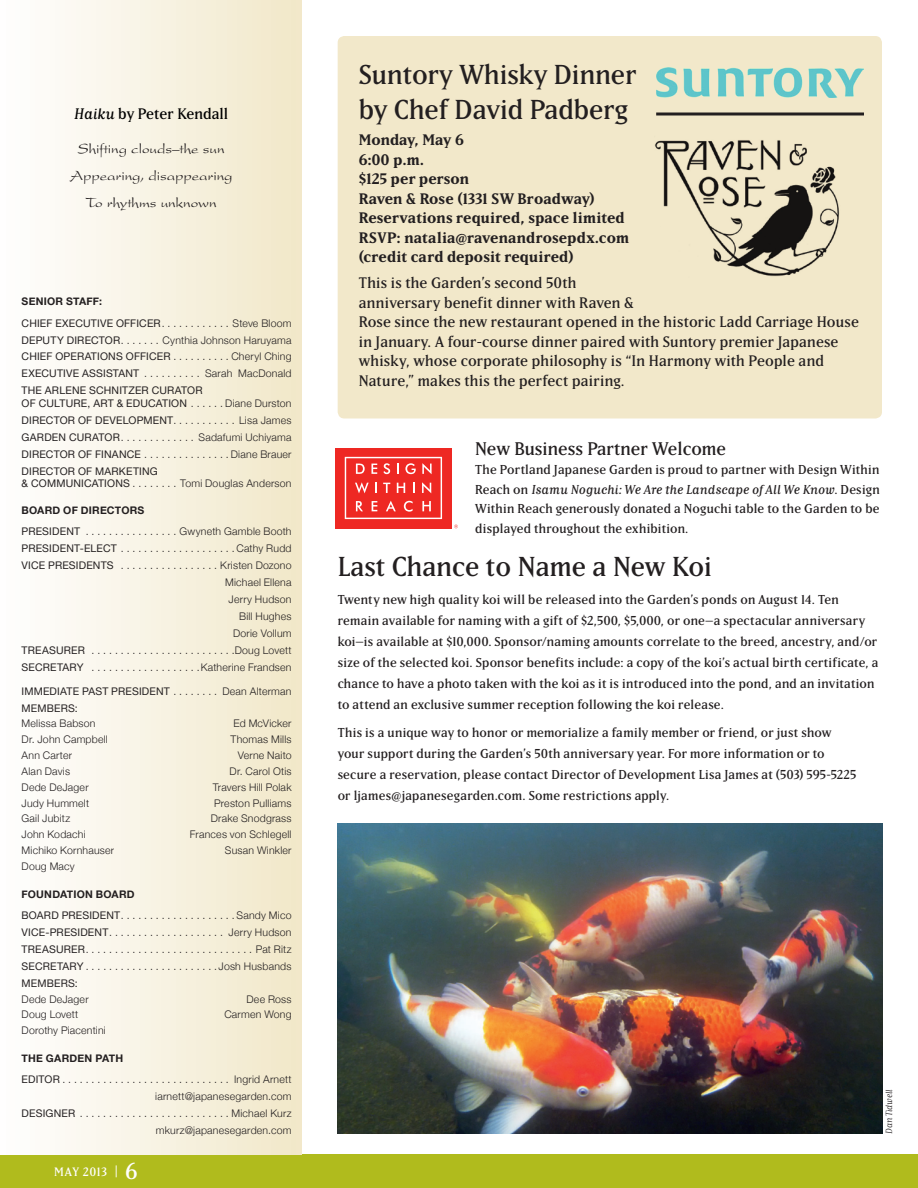
<style>
.page{position:relative;width:918px;height:1188px;background:#fff}
.page>*{position:absolute;margin:0;border:0;box-sizing:border-box;transform-origin:0 0}
.Article_Title{font:27px/34.5px "Matrix IIOT";color:#231f20}
.Article_Title-2{font:18px "Matrix IIOT";color:#231f20}
.Event_Copy{font:15px/19.5px "Matrix IIOT";letter-spacing:.01em;color:#231f20}
.Date_and_Time{font:700 15px/19.5px "Matrix IIOT";letter-spacing:.01em;color:#231f20}
.Haiku{font:15px "Present LT Std";color:#231f20}
.Article_Title-3{font:15px "Matrix IIOT";color:#010101}
.Body_Copy{font:12.75px/21px "Matrix IIOT";letter-spacing:.015em;color:#231f20}
.t1{font:12px "Matrix IIOT";color:#fff}
.List{font:300 10.5px "Helvetica Neue";letter-spacing:.02em;color:#231f20}
.Members{font:300 10.5px "Helvetica Neue";letter-spacing:.02em;color:#231f20}
.List-2{font:10.5px/12.6px "Helvetica Neue";letter-spacing:.02em;color:#231f20}
.Board_List_Header{font:700 10.5px "Helvetica Neue";letter-spacing:.02em;color:#231f20}
.Members_header{font:10.5px "Helvetica Neue";letter-spacing:.015em;color:#231f20}
.Photo_Credit{font:9px "Matrix II Script OT";color:#231f20}
.s1{font-family:"Matrix II Script OT"}
.s2{font-weight:400}
.s3{font-weight:300}
.s4{font-size:13.5px}
.s5{font-size:22.5px}
.s6{font-style:italic}
</style>
<div class="page">
<div style="left:0;top:1154px;width:918px;height:34px;background:#b0bb1d"></div>
<img style="left:338px;top:824px;width:544px;height:310px">
<div style="left:0;top:0;width:302px;height:1154px;background:linear-gradient(to right,#fff,#f1e8c9)"></div>
<div style="left:338px;top:36px;width:544px;height:382px;background:#f2e8ca;border-radius:7px"></div>
<img style="left:655px;top:140px;width:184px;height:137px">
<div style="left:335px;top:448px;width:117px;height:80px;background:#ee2823"></div>
<svg style="left:345px;top:457px;width:97px;height:62px"></svg>
<svg style="left:454px;top:525px;width:4px;height:3px"></svg>
<svg style="left:656px;top:112px;width:208px;height:4px"></svg>
<img style="left:657px;top:68px;width:206px;height:29px">
<p class="Article_Title-3" style="left:74px;top:105px;width:156px"><span class="s1">Haiku</span> by Peter Kendall</p>
<p class="Haiku" style="left:78px;top:140px;width:148px">Shifting clouds–the sun</p>
<p class="Haiku" style="left:70px;top:167px;width:164px">Appearing, disappearing</p>
<p class="Haiku" style="left:86px;top:194px;width:132px">To rhythms unknown</p>
<p class="Board_List_Header" style="left:22px;top:292px;width:82px">SENIOR STAFF:</p>
<p class="List" style="left:22px;top:314px;width:272px"><span class="s2">CHIEF EXECUTIVE OFFICER</span> . . . . . . . . . . . . Steve Bloom</p>
<p class="List" style="left:22px;top:331px;width:271px"><span class="s2">DEPUTY DIRECTOR</span> . . . . . . . Cynthia Johnson Haruyama</p>
<p class="List-2" style="left:22px;top:350px;width:271px">CHIEF OPERATIONS OFFICER <span class="s3">. . . . . . . . . Cheryl Ching</span></p>
<p class="List" style="left:22px;top:365px;width:272px"><span class="s2">EXECUTIVE ASSISTANT</span> . . . . . . . . . . Sarah MacDonald</p>
<p class="List-2" style="left:22px;top:383px;width:272px">THE ARLENE SCHNITZER CURATOR<br>OF CULTURE, ART &amp; EDUCATION <span class="s3">. . . . . Diane Durston</span></p>
<p class="List-2" style="left:22px;top:413px;width:271px">DIRECTOR OF DEVELOPMENT <span class="s3">. . . . . . . . . . . Lisa James</span></p>
<p class="List" style="left:22px;top:428px;width:271px"><span class="s2">GARDEN CURATOR</span> . . . . . . . . . . . . . Sadafumi Uchiyama</p>
<p class="List" style="left:22px;top:445px;width:271px"><span class="s2">DIRECTOR OF FINANCE</span> . . . . . . . . . . . . . . Diane Brauer</p>
<p class="List-2" style="left:22px;top:464px;width:271px">DIRECTOR OF MARKETING<br>&amp; COMMUNICATIONS <span class="s3">. . . . . . . . Tomi Douglas Anderson</span></p>
<p class="Board_List_Header" style="left:22px;top:501px;width:124px">BOARD OF DIRECTORS</p>
<p class="List" style="left:22px;top:523px;width:272px"><span class="s2">PRESIDENT</span> . . . . . . . . . . . . . . . . Gwyneth Gamble Booth</p>
<p class="List" style="left:22px;top:540px;width:272px"><span class="s2">PRESIDENT-ELECT</span> . . . . . . . . . . . . . . . . . . . Cathy Rudd</p>
<p class="List" style="left:22px;top:557px;width:272px"><span class="s2">VICE PRESIDENTS</span> . . . . . . . . . . . . . . . . . Kristen Dozono</p>
<p class="List" style="left:225px;top:574px;width:68px">Michael Ellena</p>
<p class="List" style="left:229px;top:591px;width:64px">Jerry Hudson</p>
<p class="List" style="left:239px;top:608px;width:54px">Bill Hughes</p>
<p class="List" style="left:233px;top:625px;width:60px">Dorie Vollum</p>
<p class="List" style="left:22px;top:642px;width:272px"><span class="s2">TREASURER</span> . . . . . . . . . . . . . . . . . . . . . . . . Doug Lovett</p>
<p class="List" style="left:22px;top:659px;width:271px"><span class="s2">SECRETARY</span> . . . . . . . . . . . . . . . . . . Katherine Frandsen</p>
<p class="List-2" style="left:22px;top:684px;width:271px">IMMEDIATE PAST PRESIDENT <span class="s3">. . . . . . . . Dean Alterman</span></p>
<p class="Members_header" style="left:22px;top:699px;width:58px">MEMBERS:</p>
<p class="Members" style="left:22px;top:715px;width:75px">Melissa Babson</p>
<p class="Members" style="left:22px;top:731px;width:88px">Dr. John Campbell</p>
<p class="Members" style="left:22px;top:747px;width:52px">Ann Carter</p>
<p class="Members" style="left:22px;top:763px;width:50px">Alan Davis</p>
<p class="Members" style="left:22px;top:779px;width:69px">Dede DeJager</p>
<p class="Members" style="left:22px;top:794px;width:69px">Judy Hummelt</p>
<p class="Members" style="left:22px;top:810px;width:50px">Gail Jubitz</p>
<p class="Members" style="left:22px;top:826px;width:66px">John Kodachi</p>
<p class="Members" style="left:22px;top:842px;width:94px">Michiko Kornhauser</p>
<p class="Members" style="left:22px;top:858px;width:55px">Doug Macy</p>
<p class="Members" style="left:233px;top:715px;width:60px">Ed McVicker</p>
<p class="Members" style="left:231px;top:731px;width:63px">Thomas Mills</p>
<p class="Members" style="left:238px;top:747px;width:55px">Verne Naito</p>
<p class="Members" style="left:230px;top:763px;width:64px">Dr. Carol Otis</p>
<p class="Members" style="left:213px;top:779px;width:80px">Travers Hill Polak</p>
<p class="Members" style="left:214px;top:794px;width:79px">Preston Pulliams</p>
<p class="Members" style="left:211px;top:810px;width:82px">Drake Snodgrass</p>
<p class="Members" style="left:190px;top:826px;width:103px">Frances von Schlegell</p>
<p class="Members" style="left:225px;top:842px;width:68px">Susan Winkler</p>
<p class="Board_List_Header" style="left:22px;top:885px;width:115px">FOUNDATION BOARD</p>
<p class="List" style="left:22px;top:907px;width:271px"><span class="s2">BOARD PRESIDENT</span> . . . . . . . . . . . . . . . . . . . Sandy Mico</p>
<p class="List" style="left:22px;top:924px;width:271px"><span class="s2">VICE-PRESIDENT</span> . . . . . . . . . . . . . . . . . . . . Jerry Hudson</p>
<p class="List" style="left:22px;top:941px;width:271px"><span class="s2">TREASURER</span> . . . . . . . . . . . . . . . . . . . . . . . . . . . . . Pat Ritz</p>
<p class="List" style="left:22px;top:958px;width:271px"><span class="s2">SECRETARY</span> . . . . . . . . . . . . . . . . . . . . . . Josh Husbands</p>
<p class="Members_header" style="left:22px;top:974px;width:58px">MEMBERS:</p>
<p class="Members" style="left:22px;top:990px;width:69px">Dede DeJager</p>
<p class="Members" style="left:22px;top:1006px;width:58px">Doug Lovett</p>
<p class="Members" style="left:22px;top:1022px;width:86px">Dorothy Piacentini</p>
<p class="Members" style="left:247px;top:990px;width:47px">Dee Ross</p>
<p class="Members" style="left:224px;top:1006px;width:69px">Carmen Wong</p>
<p class="Board_List_Header" style="left:22px;top:1049px;width:103px">THE GARDEN PATH</p>
<p class="List" style="left:22px;top:1071px;width:272px"><span class="s2">EDITOR</span> . . . . . . . . . . . . . . . . . . . . . . . . . . . . . Ingrid Arnett</p>
<p class="List" style="left:155px;top:1088px;width:138px">iarnett@japanesegarden. com</p>
<p class="List" style="left:22px;top:1105px;width:271px"><span class="s2">DESIGNER</span> . . . . . . . . . . . . . . . . . . . . . . . . . Michael Kurz</p>
<p class="List" style="left:156px;top:1122px;width:137px">mkurz@japanesegarden. com</p>
<p class="t1" style="left:54px;top:1164px;width:85px">MAY 2013 <span class="s4">|</span> <span class="s5">6</span></p>
<p class="Article_Title" style="left:359px;top:57px;width:279px">Suntory Whisky Dinner by Chef David Padberg</p>
<p class="Date_and_Time" style="left:359px;top:130px;width:107px">Monday, May 6</p>
<p class="Date_and_Time" style="left:359px;top:149px;width:67px">6:00 p.m.</p>
<p class="Date_and_Time" style="left:359px;top:169px;width:112px">$125 per person</p>
<p class="Date_and_Time" style="left:359px;top:188px;width:238px">Raven &amp; Rose (1331 SW Broadway)</p>
<p class="Date_and_Time" style="left:359px;top:208px;width:267px">Reservations required, space limited</p>
<p class="Date_and_Time" style="left:359px;top:227px;width:272px">RSVP: natalia@ravenandrosepdx.com (credit card deposit required)</p>
<p class="Event_Copy" style="left:359px;top:273px;width:502px">This is the Garden’s second 50th<br>anniversary benefit dinner with Raven &amp;<br>Rose since the new restaurant opened in the historic Ladd Carriage House in January. A four-course dinner paired with Suntory premier Japanese whisky, whose corporate philosophy is “In Harmony with People and Nature,” makes this the perfect pairing.</p>
<p class="Article_Title-2" style="left:475px;top:437px;width:252px">New Business Partner Welcome</p>
<p class="Body_Copy" style="left:475px;top:460px;width:406px;line-height:19.5px;text-align:justify">The Portland Japanese Garden is proud to partner with Design Within Reach on <span class="s6">Isamu Noguchi: We Are the Landscape of All We Know</span>. Design Within Reach generously donated a Noguchi table to the Garden to be displayed throughout the exhibition.</p>
<p class="Article_Title" style="left:338px;top:549px;width:376px">Last Chance to Name a New Koi</p>
<p class="Body_Copy" style="left:338px;top:589px;width:542px">Twenty new high quality koi will be released into the Garden’s ponds on August 14. Ten remain available for naming with a gift of $2,500, $5,000, or one–a spectacular anniversary koi–is available at $10,000. Sponsor/naming amounts correlate to the breed, ancestry, and/or size of the selected koi. Sponsor benefits include: a copy of the koi’s actual birth certificate, a chance to have a photo taken with the koi as it is introduced into the pond, and an invitation to attend an exclusive summer reception following the koi release.</p>
<p class="Body_Copy" style="left:338px;top:722px;width:520px">This is a unique way to honor or memorialize a family member or friend, or just show your support during the Garden’s 50th anniversary year. For more information or to secure a reservation, please contact Director of Development Lisa James at (503) 595-5225 or ljames@japanesegarden.com. Some restrictions apply.</p>
<p class="Photo_Credit" style="left:883px;top:1134px;width:46px;rotate:-90deg">Dan Tidwell</p>
</div>
